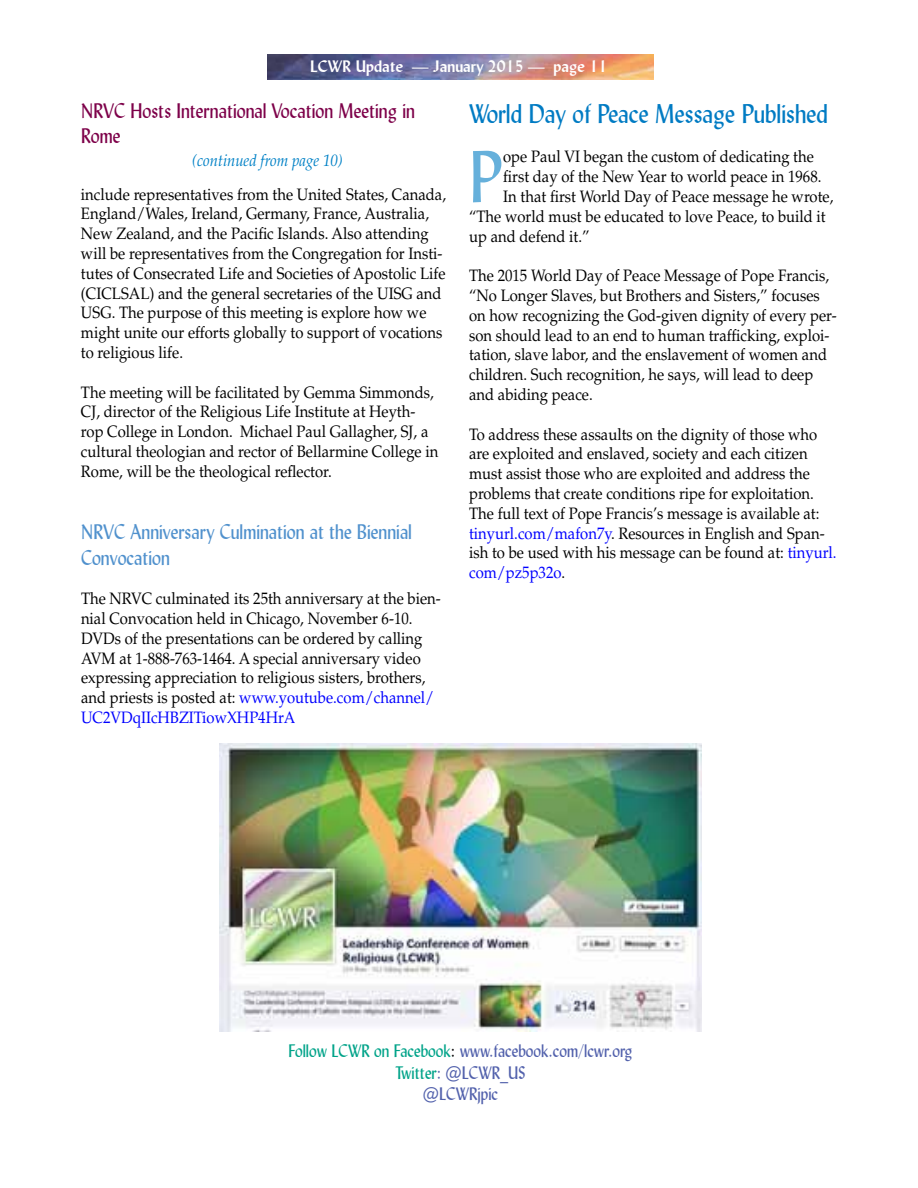
<style>
.page{position:relative;width:918px;height:1188px;background:#fff}
.page>*{position:absolute;margin:0;border:0;box-sizing:border-box;transform-origin:0 0}
.t1{font:72.45px "Lydian BT";color:#66b0db;scale:.9 1}
.t2{font:27px "Lydian BT";color:#007bc3;scale:.9 1}
.t3{font:21px/25.2px "Lydian BT";color:#5091cd;scale:.9 1}
.t4{font:21px/25.2px "Lydian BT";color:#7d0049;scale:.9 1}
.t5{font:18px/21.6px "Lydian BT";color:#5261ac;text-align:center;scale:.9 1}
.t6{font:16.5px/19.8px "Palatino LT Std";color:#000;scale:.9 1}
.t7{font:700 16.5px "Lydian BT";color:#fff}
.t8{font:italic 16.5px "Palatino LT Std";color:#0081c6;scale:.9 1}
.s1{color:#00f}
.s2{color:#00a389}
.s3{color:#000}
</style>
<div class="page">
<img style="left:268px;top:54px;width:386px;height:26px">
<img style="left:219px;top:743px;width:483px;height:288px">
<p class="t7" style="left:310px;top:56px;width:299px">LCWR Update — January 2015 — page 11</p>
<p class="t4" style="left:81px;top:98px;width:373px">NRVC Hosts International Vocation Meeting in<br>Rome</p>
<p class="t8" style="left:192px;top:150px;width:169px">(continued from page 10)</p>
<p class="t6" style="left:81px;top:184px;width:407px">include representatives from the United States, Canada, England/Wales, Ireland, Germany, France, Australia, New Zealand, and the Pacific Islands. Also attending will be representatives from the Congregation for Insti&shy;tutes of Consecrated Life and Societies of Apostolic Life (CICLSAL) and the general secretaries of the UISG and USG. The purpose of this meeting is explore how we might unite our efforts globally to support of vocations to religious life.</p>
<p class="t6" style="left:81px;top:382px;width:399px">The meeting will be facilitated by Gemma Simmonds, CJ, director of the Religious Life Institute at Heyth&shy;rop College in London. Michael Paul Gallagher, SJ, a cultural theologian and rector of Bellarmine College in Rome, will be the theological reflector.</p>
<p class="t3" style="left:81px;top:519px;width:369px">NRVC Anniversary Culmination at the Biennial<br>Convocation</p>
<p class="t6" style="left:81px;top:589px;width:401px">The NRVC culminated its 25th anniversary at the bien&shy;nial Convocation held in Chicago, November 6-10.<br>DVDs of the presentations can be ordered by calling AVM at 1-888-763-1464. A special anniversary video expressing appreciation to religious sisters, brothers, and priests is posted at: <span class="s1">www.youtube.com/channel/ UC2VDqIIcHBZITiowXHP4HrA</span></p>
<h2 class="t2" style="left:469px;top:97px;width:400px">World Day of Peace Message Published</h2>
<h1 class="t1" style="left:469px;top:132px;width:39px">P</h1>
<p class="t6" style="left:503px;top:147px;width:347px">ope Paul VI began the custom of dedicating the</p>
<p class="t6" style="left:503px;top:167px;width:355px">first day of the New Year to world peace in 1968.</p>
<p class="t6" style="left:503px;top:187px;width:368px">In that first World Day of Peace message he wrote,</p>
<p class="t6" style="left:469px;top:207px;width:398px">“The world must be educated to love Peace, to build it</p>
<p class="t6" style="left:469px;top:226px;width:135px">up and defend it.”</p>
<p class="t6" style="left:469px;top:266px;width:410px">The 2015 World Day of Peace Message of Pope Francis, “No Longer Slaves, but Brothers and Sisters,” focuses on how recognizing the God-given dignity of every per&shy;son should lead to an end to human trafficking, exploi&shy;tation, slave labor, and the enslavement of women and children. Such recognition, he says, will lead to deep and abiding peace.</p>
<p class="t6" style="left:469px;top:424px;width:410px">To address these assaults on the dignity of those who are exploited and enslaved, society and each citizen must assist those who are exploited and address the problems that create conditions ripe for exploitation.<br>The full text of Pope Francis’s message is available at: <span class="s1">tinyurl.com/mafon7y</span>. Resources in English and Span&shy;ish to be used with his message can be found at: <span class="s1">tinyurl. com/pz5p32o</span>.</p>
<p class="t5" style="left:288px;top:1040px;width:384px"><span class="s2">Follow LCWR on Facebook</span><span class="s3">:</span> www.facebook.com/lcwr.org<br><span class="s2">Twitter</span>: @LCWR_US<br>@LCWRjpic</p>
</div>
